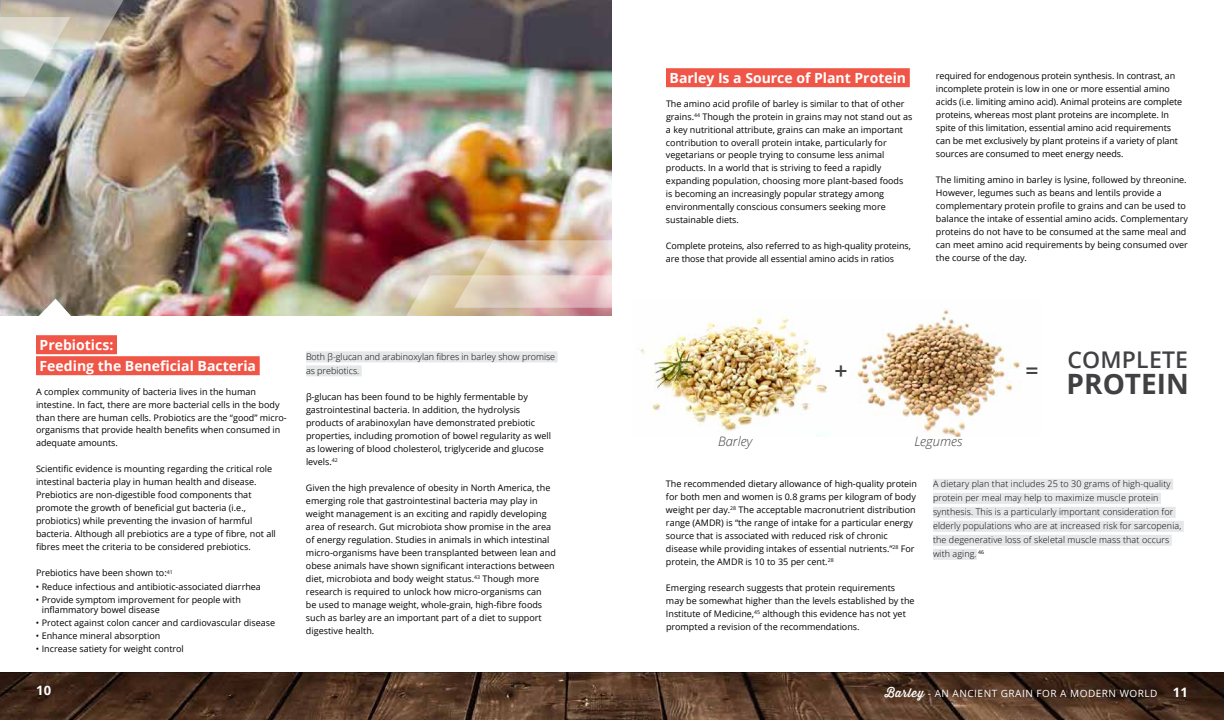
<style>
.page{position:relative;width:1224px;height:720px;background:#fff}
.page>*{position:absolute;margin:0;border:0;box-sizing:border-box;transform-origin:0 0}
.t1{font:700 28px "Open Sans";color:#414042}
.t2{font:600 23px "Open Sans";letter-spacing:.01em;color:#414042}
.t3{font:700 14px/21px "Open Sans";color:#fff}
.t4{font:italic 300 13px "Open Sans";color:#414042}
.t5{font:700 13px "Open Sans";color:#fff}
.t6{font:10px "Open Sans";letter-spacing:.05em;color:#fff}
.t7{font:9px/13px "Open Sans";color:#000}
.t8{font:300 9px/14px "Open Sans";letter-spacing:.01em;color:#000}
.s1{font-family:"Thirsty Rough Reg";font-size:12px}
.s2{font-weight:700;font-size:13px}
</style>
<div class="page">
<img style="left:0;top:672px;width:1224px;height:48px">
<img style="left:0;top:0;width:612px;height:315px">
<svg style="left:454px;top:240px;width:158px;height:35px;background:#dfcbbb"></svg>
<svg style="left:384px;top:275px;width:228px;height:41px;background:#dcc5b7"></svg>
<img style="left:0;top:0;width:134px;height:97px">
<div style="left:36px;top:335px;width:81px;height:19px;background:#f05647"></div>
<div style="left:36px;top:356px;width:224px;height:19px;background:#f05647"></div>
<div style="left:306px;top:351px;width:252px;height:11px;background:#e6e7e8"></div>
<div style="left:306px;top:365px;width:56px;height:11px;background:#e6e7e8"></div>
<div style="left:666px;top:68px;width:244px;height:19px;background:#f05647"></div>
<div style="left:933px;top:479px;width:240px;height:11px;background:#e6e7e8"></div>
<div style="left:933px;top:493px;width:228px;height:11px;background:#e6e7e8"></div>
<div style="left:933px;top:507px;width:243px;height:11px;background:#e6e7e8"></div>
<div style="left:933px;top:521px;width:251px;height:11px;background:#e6e7e8"></div>
<div style="left:933px;top:535px;width:239px;height:11px;background:#e6e7e8"></div>
<div style="left:933px;top:549px;width:44px;height:11px;background:#e6e7e8"></div>
<img style="left:641px;top:309px;width:380px;height:127px">
<svg style="left:35px;top:299px;width:40px;height:17px"></svg>
<h3 class="t3" style="left:40px;top:334px;width:218px">Prebiotics:<br>Feeding the Beneficial Bacteria</h3>
<p class="t7" style="left:36px;top:385px;width:252px">A complex community of bacteria lives in the human intestine. In fact, there are more bacterial cells in the body than there are human cells. Probiotics are the “good” micro&shy;organisms that provide health benefits when consumed in adequate amounts.</p>
<p class="t7" style="left:36px;top:463px;width:241px">Scientific evidence is mounting regarding the critical role intestinal bacteria play in human health and disease.<br>Prebiotics are non-digestible food components that promote the growth of beneficial gut bacteria (i.e., probiotics) while preventing the invasion of harmful bacteria. Although all prebiotics are a type of fibre, not all fibres meet the criteria to be considered prebiotics.</p>
<p class="t7" style="left:36px;top:566px;width:138px">Prebiotics have been shown to:<sup>41</sup></p>
<p class="t7" style="left:36px;top:580px;width:226px">• Reduce infectious and antibiotic-associated diarrhea</p>
<p class="t7" style="left:42px;top:594px;width:201px;line-height:10.8px;text-indent:-6px">• Provide symptom improvement for people with inflammatory bowel disease</p>
<p class="t7" style="left:36px;top:616px;width:241px">• Protect against colon cancer and cardiovascular disease</p>
<p class="t7" style="left:36px;top:629px;width:126px">• Enhance mineral absorption</p>
<p class="t7" style="left:36px;top:642px;width:149px">• Increase satiety for weight control</p>
<p class="t8" style="left:306px;top:349px;width:251px">Both β-glucan and arabinoxylan fibres in barley show promise as prebiotics.</p>
<p class="t7" style="left:306px;top:390px;width:247px">β-glucan has been found to be highly fermentable by gastrointestinal bacteria. In addition, the hydrolysis products of arabinoxylan have demonstrated prebiotic properties, including promotion of bowel regularity as well as lowering of blood cholesterol, triglyceride and glucose levels.<sup>42</sup></p>
<p class="t7" style="left:306px;top:481px;width:252px">Given the high prevalence of obesity in North America, the emerging role that gastrointestinal bacteria may play in weight management is an exciting and rapidly developing area of research. Gut microbiota show promise in the area of energy regulation. Studies in animals in which intestinal micro-organisms have been transplanted between lean and obese animals have shown significant interactions between diet, microbiota and body weight status.<sup>43</sup> Though more research is required to unlock how micro-organisms can<br>be used to manage weight, whole-grain, high-fibre foods such as barley are an important part of a diet to support digestive health.</p>
<h3 class="t3" style="left:670px;top:67px;width:238px">Barley Is a Source of Plant Protein</h3>
<p class="t7" style="left:666px;top:97px;width:248px">The amino acid profile of barley is similar to that of other grains.<sup>44</sup> Though the protein in grains may not stand out as a key nutritional attribute, grains can make an important contribution to overall protein intake, particularly for vegetarians or people trying to consume less animal products. In a world that is striving to feed a rapidly expanding population, choosing more plant-based foods<br>is becoming an increasingly popular strategy among environmentally conscious consumers seeking more sustainable diets.</p>
<p class="t7" style="left:666px;top:239px;width:246px">Complete proteins, also referred to as high-quality proteins, are those that provide all essential amino acids in ratios</p>
<p class="t7" style="left:936px;top:69px;width:248px">required for endogenous protein synthesis. In contrast, an incomplete protein is low in one or more essential amino acids (i.e. limiting amino acid). Animal proteins are complete proteins, whereas most plant proteins are incomplete. In spite of this limitation, essential amino acid requirements can be met exclusively by plant proteins if a variety of plant sources are consumed to meet energy needs.</p>
<p class="t7" style="left:936px;top:173px;width:254px">The limiting amino in barley is lysine, followed by threonine.<br>However, legumes such as beans and lentils provide a complementary protein profile to grains and can be used to balance the intake of essential amino acids. Complementary proteins do not have to be consumed at the same meal and can meet amino acid requirements by being consumed over the course of the day.</p>
<h2 class="t2" style="left:834px;top:355px;width:15px">+</h2>
<h2 class="t2" style="left:1025px;top:355px;width:15px">=</h2>
<h3 class="t4" style="left:718px;top:433px;width:36px">Barley</h3>
<h3 class="t4" style="left:914px;top:433px;width:49px">Legumes</h3>
<h2 class="t2" style="left:1067px;top:344px;width:122px">COMPLETE</h2>
<h1 class="t1" style="left:1067px;top:364px;width:124px">PROTEIN</h1>
<p class="t7" style="left:666px;top:477px;width:253px">The recommended dietary allowance of high-quality protein for both men and women is 0.8 grams per kilogram of body weight per day.<sup>28</sup> The acceptable macronutrient distribution range (AMDR) is “the range of intake for a particular energy source that is associated with reduced risk of chronic disease while providing intakes of essential nutrients.”<sup>28</sup> For protein, the AMDR is 10 to 35 per cent.<sup>28</sup></p>
<p class="t7" style="left:666px;top:581px;width:250px">Emerging research suggests that protein requirements may be somewhat higher than the levels established by the Institute of Medicine,<sup>45</sup> although this evidence has not yet prompted a revision of the recommendations.</p>
<p class="t8" style="left:933px;top:477px;width:250px">A dietary plan that includes 25 to 30 grams of high-quality protein per meal may help to maximize muscle protein synthesis. This is a particularly important consideration for elderly populations who are at increased risk for sarcopenia, the degenerative loss of skeletal muscle mass that occurs with aging. <sup>46</sup></p>
<h3 class="t5" style="left:36px;top:681px;width:17px">10</h3>
<p class="t6" style="left:885px;top:686px;width:305px"><span class="s1">Barley</span> - AN ANCIENT GRAIN FOR A MODERN WORLD <span class="s2">11</span></p>
</div>
